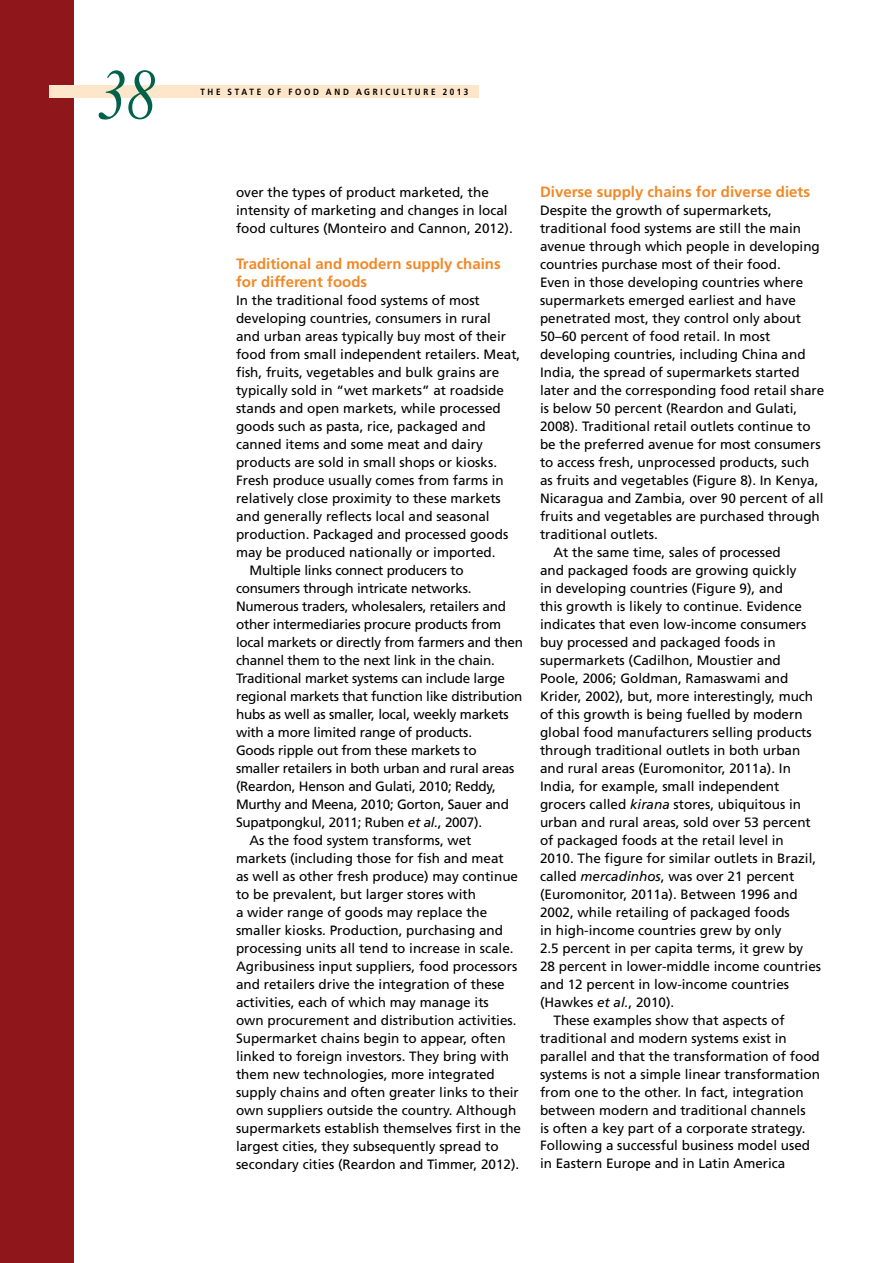
<style>
.page{position:relative;width:893px;height:1263px;background:#fff}
.page>*{position:absolute;margin:0;border:0;box-sizing:border-box;transform-origin:0 0}
.t1{font:italic 72px "Times";color:#00624b;scale:.8 1}
.t2{font:700 15px/18px "Frutiger LT Std";color:#f08927}
.t3{font:13.5px/18px "Frutiger LT Std";color:#000}
.t4{font:700 9px "Frutiger LT Std";letter-spacing:.325em;color:#000;scale:.9 1}
.s1{font-style:italic}
</style>
<div class="page">
<div style="left:0;top:0;width:74px;height:1263px;background:#8f161b"></div>
<div style="left:49px;top:85px;width:429px;height:13px;background:#fde6ca"></div>
<h1 class="t1" style="left:98px;top:32px;width:74px">38</h1>
<p class="t4" style="left:200px;top:87px;width:299px">THE STATE OF FOOD AND AGRICULTURE 2013</p>
<p class="t3" style="left:236px;top:183px;width:278px">over the types of product marketed, the intensity of marketing and changes in local food cultures (Monteiro and Cannon, 2012).</p>
<p class="t2" style="left:236px;top:254px;width:266px">Traditional and modern supply chains for different foods</p>
<p class="t3" style="left:236px;top:291px;width:245px">I n the traditional food systems of most</p>
<p class="t3" style="left:236px;top:309px;width:257px">developing countries, consumers in rural</p>
<p class="t3" style="left:236px;top:327px;width:272px">and urban areas typically buy most of their</p>
<p class="t3" style="left:236px;top:345px;width:286px">food from small independent retailers. Meat,</p>
<p class="t3" style="left:236px;top:363px;width:265px">fish, fruits, vegetables and bulk grains are</p>
<p class="t3" style="left:236px;top:381px;width:269px">typically sold in “wet markets” at roadside</p>
<p class="t3" style="left:236px;top:399px;width:266px">stands and open markets, while processed</p>
<p class="t3" style="left:236px;top:417px;width:251px">goods such as pasta, rice, packaged and</p>
<p class="t3" style="left:236px;top:435px;width:248px">canned items and some meat and dairy</p>
<p class="t3" style="left:236px;top:453px;width:263px">products are sold in small shops or kiosks.</p>
<p class="t3" style="left:236px;top:471px;width:269px">Fresh produce usually comes from farms in</p>
<p class="t3" style="left:236px;top:489px;width:266px">relatively close proximity to these markets</p>
<p class="t3" style="left:236px;top:507px;width:255px">and generally reflects local and seasonal</p>
<p class="t3" style="left:236px;top:525px;width:274px">production. Packaged and processed goods</p>
<p class="t3" style="left:236px;top:543px;width:261px">may be produced nationally or imported.</p>
<p class="t3" style="left:249px;top:561px;width:216px">M ultiple links connect producers to</p>
<p class="t3" style="left:236px;top:579px;width:237px">consumers through intricate networks.</p>
<p class="t3" style="left:236px;top:597px;width:271px">N umerous traders, wholesalers, retailers and</p>
<p class="t3" style="left:236px;top:615px;width:267px">other intermediaries procure products from</p>
<p class="t3" style="left:236px;top:633px;width:288px">local markets or directly from farmers and then</p>
<p class="t3" style="left:236px;top:651px;width:260px">channel them to the next link in the chain.</p>
<p class="t3" style="left:236px;top:669px;width:270px">Traditional market systems can include large</p>
<p class="t3" style="left:236px;top:687px;width:288px">regional markets that function like distribution</p>
<p class="t3" style="left:236px;top:705px;width:274px">hubs as well as smaller, local, weekly markets</p>
<p class="t3" style="left:236px;top:723px;width:238px">with a more limited range of products.</p>
<p class="t3" style="left:236px;top:741px;width:242px">Goods ripple out from these markets to</p>
<p class="t3" style="left:236px;top:759px;width:280px">smaller retailers in both urban and rural areas</p>
<p class="t3" style="left:236px;top:777px;width:261px">(Reardon, Henson and Gulati, 2010; Reddy,</p>
<p class="t3" style="left:236px;top:795px;width:274px">M urthy and Meena, 2010; Gorton, Sauer and</p>
<p class="t3" style="left:236px;top:813px;width:248px">Supatpongkul, 2011; Ruben <span class="s1">et al.</span>, 2007).</p>
<p class="t3" style="left:249px;top:831px;width:224px">As the food system transforms, wet</p>
<p class="t3" style="left:236px;top:849px;width:269px">markets (including those for fish and meat</p>
<p class="t3" style="left:236px;top:867px;width:284px">as well as other fresh produce) may continue</p>
<p class="t3" style="left:236px;top:885px;width:242px">to be prevalent, but larger stores with</p>
<p class="t3" style="left:236px;top:903px;width:253px">a wider range of goods may replace the</p>
<p class="t3" style="left:236px;top:921px;width:269px">smaller kiosks. Production, purchasing and</p>
<p class="t3" style="left:236px;top:939px;width:279px">processing units all tend to increase in scale.</p>
<p class="t3" style="left:236px;top:957px;width:283px">Agribusiness input suppliers, food processors</p>
<p class="t3" style="left:236px;top:975px;width:270px">and retailers drive the integration of these</p>
<p class="t3" style="left:236px;top:993px;width:254px">activities, each of which may manage its</p>
<p class="t3" style="left:236px;top:1011px;width:282px">own procurement and distribution activities.</p>
<p class="t3" style="left:236px;top:1029px;width:271px">Supermarket chains begin to appear, often</p>
<p class="t3" style="left:236px;top:1047px;width:275px">linked to foreign investors. They bring with</p>
<p class="t3" style="left:236px;top:1065px;width:260px">them new technologies, more integrated</p>
<p class="t3" style="left:236px;top:1083px;width:284px">supply chains and often greater links to their</p>
<p class="t3" style="left:236px;top:1101px;width:282px">own suppliers outside the country. Although</p>
<p class="t3" style="left:236px;top:1119px;width:287px">supermarkets establish themselves first in the</p>
<p class="t3" style="left:236px;top:1137px;width:264px">largest cities, they subsequently spread to</p>
<p class="t3" style="left:236px;top:1155px;width:285px">secondary cities (Reardon and Timmer, 2012).</p>
<p class="t2" style="left:540px;top:182px;width:272px">Diverse supply chains for diverse diets</p>
<p class="t3" style="left:540px;top:201px;width:233px">Despite the growth of supermarkets,</p>
<p class="t3" style="left:540px;top:219px;width:263px">traditional food systems are still the main</p>
<p class="t3" style="left:540px;top:237px;width:281px">avenue through which people in developing</p>
<p class="t3" style="left:540px;top:255px;width:242px">countries purchase most of their food.</p>
<p class="t3" style="left:540px;top:273px;width:265px">Even in those developing countries where</p>
<p class="t3" style="left:540px;top:291px;width:257px">supermarkets emerged earliest and have</p>
<p class="t3" style="left:540px;top:309px;width:263px">penetrated most, they control only about</p>
<p class="t3" style="left:540px;top:327px;width:232px">50–60 percent of food retail. I n most</p>
<p class="t3" style="left:540px;top:345px;width:267px">developing countries, including China and</p>
<p class="t3" style="left:540px;top:363px;width:261px">I ndia, the spread of supermarkets started</p>
<p class="t3" style="left:540px;top:381px;width:286px">later and the corresponding food retail share</p>
<p class="t3" style="left:540px;top:399px;width:259px">is below 50 percent (Reardon and Gulati,</p>
<p class="t3" style="left:540px;top:417px;width:272px">2008). Traditional retail outlets continue to</p>
<p class="t3" style="left:540px;top:435px;width:282px">be the preferred avenue for most consumers</p>
<p class="t3" style="left:540px;top:453px;width:271px">to access fresh, unprocessed products, such</p>
<p class="t3" style="left:540px;top:471px;width:280px">as fruits and vegetables (Figure 8). I n Kenya,</p>
<p class="t3" style="left:540px;top:489px;width:285px">N icaragua and Zambia, over 90 percent of all</p>
<p class="t3" style="left:540px;top:507px;width:281px">fruits and vegetables are purchased through</p>
<p class="t3" style="left:540px;top:525px;width:119px">traditional outlets.</p>
<p class="t3" style="left:554px;top:543px;width:229px">At the same time, sales of processed</p>
<p class="t3" style="left:540px;top:561px;width:258px">and packaged foods are growing quickly</p>
<p class="t3" style="left:540px;top:579px;width:245px">in developing countries (Figure 9), and</p>
<p class="t3" style="left:540px;top:597px;width:263px">this growth is likely to continue. Evidence</p>
<p class="t3" style="left:540px;top:615px;width:268px">indicates that even low-income consumers</p>
<p class="t3" style="left:540px;top:633px;width:237px">buy processed and packaged foods in</p>
<p class="t3" style="left:540px;top:651px;width:242px">supermarkets (Cadilhon, Moustier and</p>
<p class="t3" style="left:540px;top:669px;width:250px">Poole, 2006; Goldman, Ramaswami and</p>
<p class="t3" style="left:540px;top:687px;width:275px">Krider, 2002), but, more interestingly, much</p>
<p class="t3" style="left:540px;top:705px;width:264px">of this growth is being fuelled by modern</p>
<p class="t3" style="left:540px;top:723px;width:273px">global food manufacturers selling products</p>
<p class="t3" style="left:540px;top:741px;width:262px">through traditional outlets in both urban</p>
<p class="t3" style="left:540px;top:759px;width:252px">and rural areas (Euromonitor, 2011a). I n</p>
<p class="t3" style="left:540px;top:777px;width:241px">I ndia, for example, small independent</p>
<p class="t3" style="left:540px;top:795px;width:263px">grocers called <span class="s1">kirana</span> stores, ubiquitous in</p>
<p class="t3" style="left:540px;top:813px;width:272px">urban and rural areas, sold over 53 percent</p>
<p class="t3" style="left:540px;top:831px;width:245px">of packaged foods at the retail level in</p>
<p class="t3" style="left:540px;top:849px;width:278px">2010. The figure for similar outlets in Brazil,</p>
<p class="t3" style="left:540px;top:867px;width:256px">called <span class="s1">mercadinhos</span>, was over 21 percent</p>
<p class="t3" style="left:540px;top:885px;width:259px">(Euromonitor, 2011a). Between 1996 and</p>
<p class="t3" style="left:540px;top:903px;width:251px">2002, while retailing of packaged foods</p>
<p class="t3" style="left:540px;top:921px;width:243px">in high-income countries grew by only</p>
<p class="t3" style="left:540px;top:939px;width:265px">2.5 percent in per capita terms, it grew by</p>
<p class="t3" style="left:540px;top:957px;width:283px">28 percent in lower-middle income countries</p>
<p class="t3" style="left:540px;top:975px;width:251px">and 12 percent in low-income countries</p>
<p class="t3" style="left:540px;top:993px;width:136px">(Hawkes <span class="s1">et al.</span>, 2010).</p>
<p class="t3" style="left:554px;top:1011px;width:233px">These examples show that aspects of</p>
<p class="t3" style="left:540px;top:1029px;width:248px">traditional and modern systems exist in</p>
<p class="t3" style="left:540px;top:1047px;width:281px">parallel and that the transformation of food</p>
<p class="t3" style="left:540px;top:1065px;width:281px">systems is not a simple linear transformation</p>
<p class="t3" style="left:540px;top:1083px;width:265px">from one to the other. I n fact, integration</p>
<p class="t3" style="left:540px;top:1101px;width:267px">between modern and traditional channels</p>
<p class="t3" style="left:540px;top:1119px;width:267px">is often a key part of a corporate strategy.</p>
<p class="t3" style="left:540px;top:1137px;width:272px">Following a successful business model used</p>
<p class="t3" style="left:540px;top:1155px;width:247px">in Eastern E urope and in Latin America</p>
</div>
